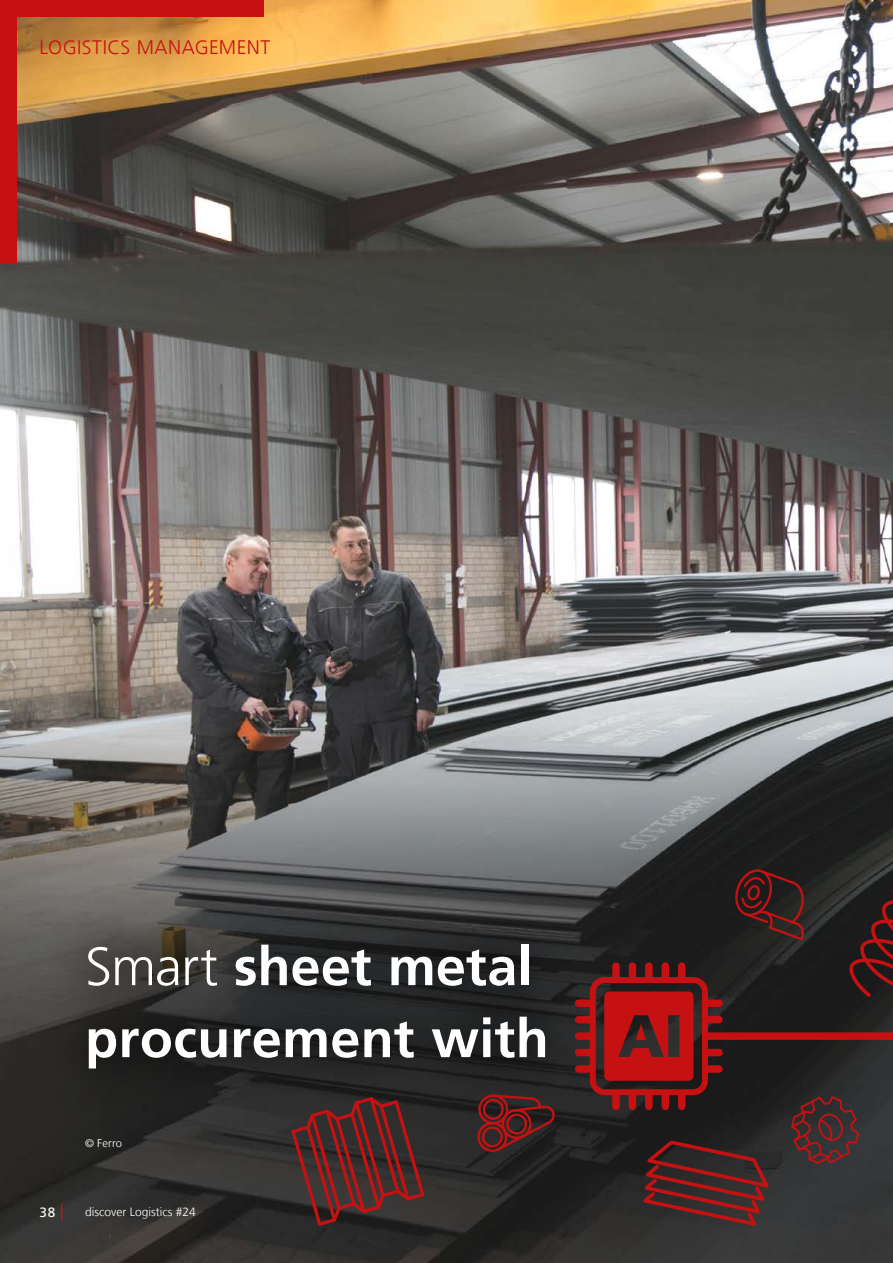
<style>
.page{position:relative;width:893px;height:1263px;background:#fff}
.page>*{position:absolute;margin:0;border:0;box-sizing:border-box;transform-origin:0 0}
.t1{font:700 54px/72px "Frutiger LT Com";color:#fff}
.t2{font:300 19.5px "Frutiger LT Com";letter-spacing:.02em;color:#c51112}
.t3{font:13.5px "Frutiger LT Com";color:#fff}
.t4{font:300 12px "Frutiger LT Com";color:#fff}
.t5{font:300 11.25px "Frutiger LT Com";letter-spacing:.015em;color:#fff}
.s1{font-weight:300}
</style>
<div class="page">
<img style="left:0;top:0;width:893px;height:1263px">
<svg style="left:591px;top:977px;width:117px;height:118px;background:#8a1718"></svg>
<div style="left:612px;top:966px;width:8px;height:13px;background:#c51112"></div>
<div style="left:629px;top:966px;width:7px;height:13px;background:#c51112"></div>
<div style="left:645px;top:966px;width:8px;height:13px;background:#c51112"></div>
<div style="left:662px;top:966px;width:7px;height:13px;background:#c51112"></div>
<div style="left:678px;top:966px;width:7px;height:13px;background:#c51112"></div>
<div style="left:612px;top:1093px;width:8px;height:13px;background:#c51112"></div>
<div style="left:629px;top:1093px;width:7px;height:13px;background:#c51112"></div>
<div style="left:645px;top:1093px;width:8px;height:13px;background:#c51112"></div>
<div style="left:662px;top:1093px;width:7px;height:13px;background:#c51112"></div>
<div style="left:678px;top:1093px;width:7px;height:13px;background:#c51112"></div>
<div style="left:706px;top:999px;width:13px;height:8px;background:#c51112"></div>
<div style="left:706px;top:1016px;width:13px;height:7px;background:#c51112"></div>
<div style="left:706px;top:1032px;width:187px;height:8px;background:#c51112"></div>
<div style="left:706px;top:1049px;width:13px;height:7px;background:#c51112"></div>
<div style="left:706px;top:1065px;width:13px;height:8px;background:#c51112"></div>
<svg style="left:844px;top:876px;width:49px;height:124px;background:#351c1c"></svg>
<svg style="left:637px;top:1138px;width:136px;height:91px;background:#492626"></svg>
<svg style="left:289px;top:1112px;width:138px;height:116px;background:#502828"></svg>
<svg style="left:473px;top:1112px;width:85px;height:44px;background:#4a1f20"></svg>
<svg style="left:734px;top:868px;width:79px;height:158px;background:#2b1e1d"></svg>
<svg style="left:833px;top:944px;width:2px;height:9px"></svg>
<svg style="left:789px;top:1095px;width:71px;height:70px;background:#4a2b2c"></svg>
<div style="left:42px;top:901px;width:549px;height:211px;background:#000;opacity:.75"></div>
<div style="left:0;top:0;width:17px;height:264px;background:#c51112"></div>
<div style="left:0;top:0;width:264px;height:17px;background:#c51112"></div>
<svg style="left:61px;top:1203px;width:1px;height:17px"></svg>
<p class="t2" style="left:40px;top:36px;width:232px">LOGISTICS MANAGEMENT</p>
<p class="t1" style="left:85px;top:931px;width:465px"><span class="s1">Smart</span> sheet metal procurement with</p>
<p class="t5" style="left:85px;top:1137px;width:39px">© Ferro</p>
<p class="t3" style="left:40px;top:1204px;width:17px">38</p>
<p class="t4" style="left:85px;top:1205px;width:112px">discover Logistics #24</p>
</div>
